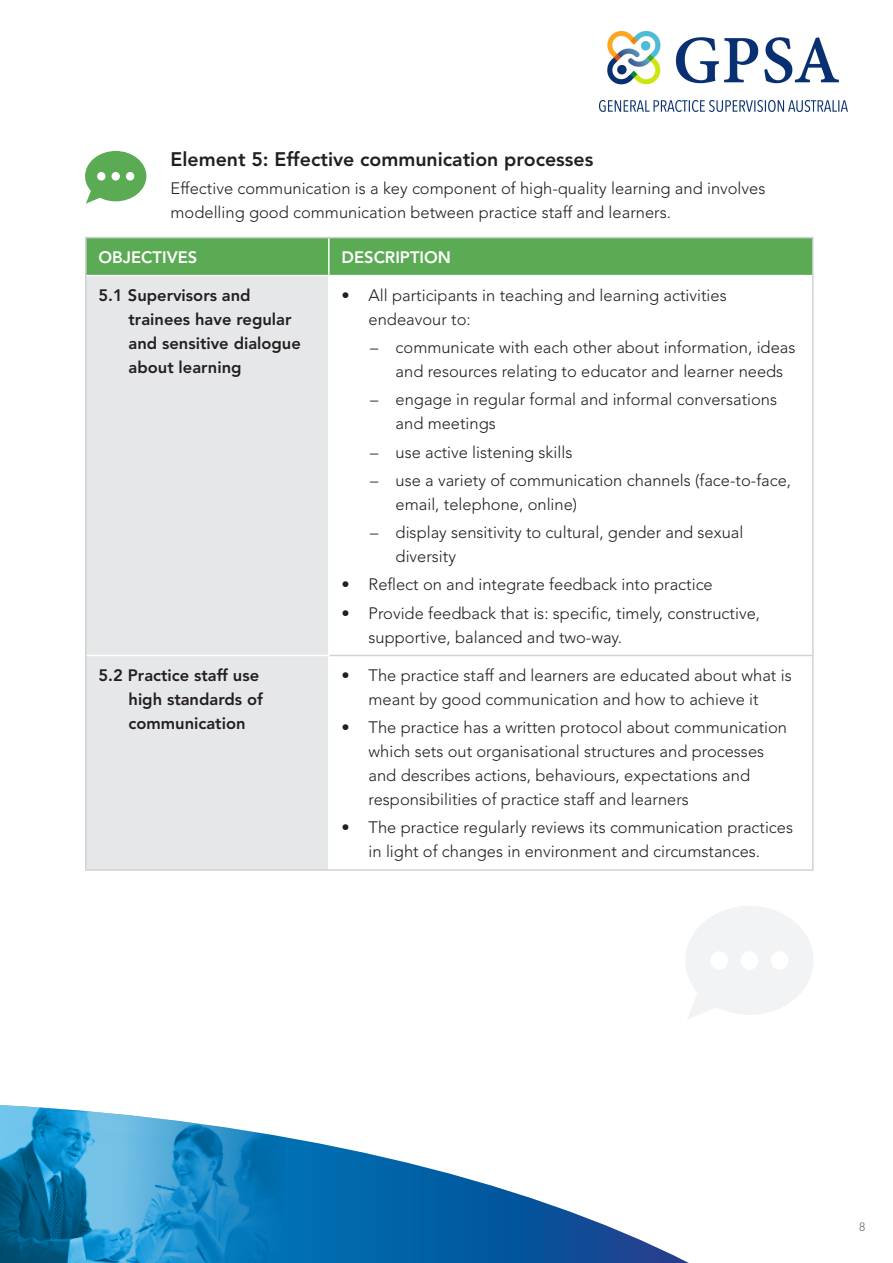
<style>
.page{position:relative;width:893px;height:1263px;background:#fff}
.page>*{position:absolute;margin:0;border:0;box-sizing:border-box;transform-origin:0 0}
.t1{font:800 19.5px "Avenir";color:#231f20}
.t2{font:300 16.5px/24px "Avenir";color:#231f20}
.t3{font:800 16.5px/24px "Avenir";color:#231f20}
.t4{font:800 16.5px "Avenir";color:#fff}
.t5{font:300 12px "Avenir";color:#6c6d70}
</style>
<div class="page">
<div style="left:87px;top:238px;width:725px;height:37px;background:#5bab54"></div>
<div style="left:87px;top:276px;width:241px;height:593px;background:#e6e7e9"></div>
<hr style="left:330px;top:655px;width:484px;height:1px;background:#d1d2d4">
<hr style="left:328px;top:238px;width:2px;height:37px;background:#fff">
<hr style="left:87px;top:655px;width:243px;height:1px;background:#fff">
<hr style="left:85px;top:237px;width:244px;height:1px;background:#d1d2d4">
<hr style="left:85px;top:238px;width:2px;height:38px;background:#d1d2d4">
<hr style="left:329px;top:237px;width:485px;height:1px;background:#d1d2d4">
<hr style="left:812px;top:238px;width:2px;height:38px;background:#d1d2d4">
<hr style="left:85px;top:276px;width:2px;height:379px;background:#d1d2d4">
<hr style="left:812px;top:276px;width:2px;height:379px;background:#d1d2d4">
<hr style="left:85px;top:655px;width:2px;height:214px;background:#d1d2d4">
<hr style="left:812px;top:656px;width:2px;height:213px;background:#d1d2d4">
<hr style="left:85px;top:869px;width:244px;height:2px;background:#d1d2d4">
<hr style="left:329px;top:869px;width:485px;height:2px;background:#d1d2d4">
<svg style="left:85px;top:151px;width:61px;height:53px"></svg>
<svg style="left:685px;top:906px;width:128px;height:113px"></svg>
<svg style="left:289px;top:1138px;width:400px;height:125px"></svg>
<img style="left:0;top:1105px;width:289px;height:158px">
<img style="left:600px;top:32px;width:248px;height:80px">
<p class="t1" style="left:171px;top:147px;width:424px">Element 5: Effective communication processes</p>
<p class="t2" style="left:171px;top:176px;width:596px">Effective communication is a key component of high-quality learning and involves modelling good communication between practice staff and learners.</p>
<p class="t4" style="left:99px;top:247px;width:100px">OBJECTIVES</p>
<p class="t4" style="left:342px;top:247px;width:111px">DESCRIPTION</p>
<p class="t3" style="left:129px;top:283px;width:174px;text-indent:-30px">5.1 Supervisors and trainees have regular and sensitive dialogue about learning</p>
<p class="t2" style="left:369px;top:283px;width:360px;text-indent:-27px">• All participants in teaching and learning activities endeavour to:</p>
<p class="t2" style="left:396px;top:335px;width:401px;text-indent:-25px">– communicate with each other about information, ideas and resources relating to educator and learner needs</p>
<p class="t2" style="left:396px;top:388px;width:383px;text-indent:-25px">– engage in regular formal and informal conversations and meetings</p>
<p class="t2" style="left:370px;top:440px;width:204px">– use active listening skills</p>
<p class="t2" style="left:396px;top:468px;width:397px;text-indent:-25px">– use a variety of communication channels (face-to-face, email, telephone, online)</p>
<p class="t2" style="left:396px;top:520px;width:349px;text-indent:-25px">– display sensitivity to cultural, gender and sexual diversity</p>
<p class="t2" style="left:342px;top:573px;width:373px">• Reflect on and integrate feedback into practice</p>
<p class="t2" style="left:369px;top:601px;width:393px;text-indent:-27px">• Provide feedback that is: specific, timely, constructive, supportive, balanced and two-way.</p>
<p class="t3" style="left:129px;top:663px;width:136px;text-indent:-30px">5.2 Practice staff use high standards of communication</p>
<p class="t2" style="left:342px;top:663px;width:452px;text-align:center">• The practice staff and learners are educated about what is meant by good communication and how to achieve it</p>
<p class="t2" style="left:369px;top:715px;width:420px;text-indent:-27px">• The practice has a written protocol about communication which sets out organisational structures and processes and describes actions, behaviours, expectations and responsibilities of practice staff and learners</p>
<p class="t2" style="left:342px;top:816px;width:453px;text-align:center">• The practice regularly reviews its communication practices in light of changes in environment and circumstances.</p>
<p class="t5" style="left:859px;top:1220px;width:8px">8</p>
</div>
